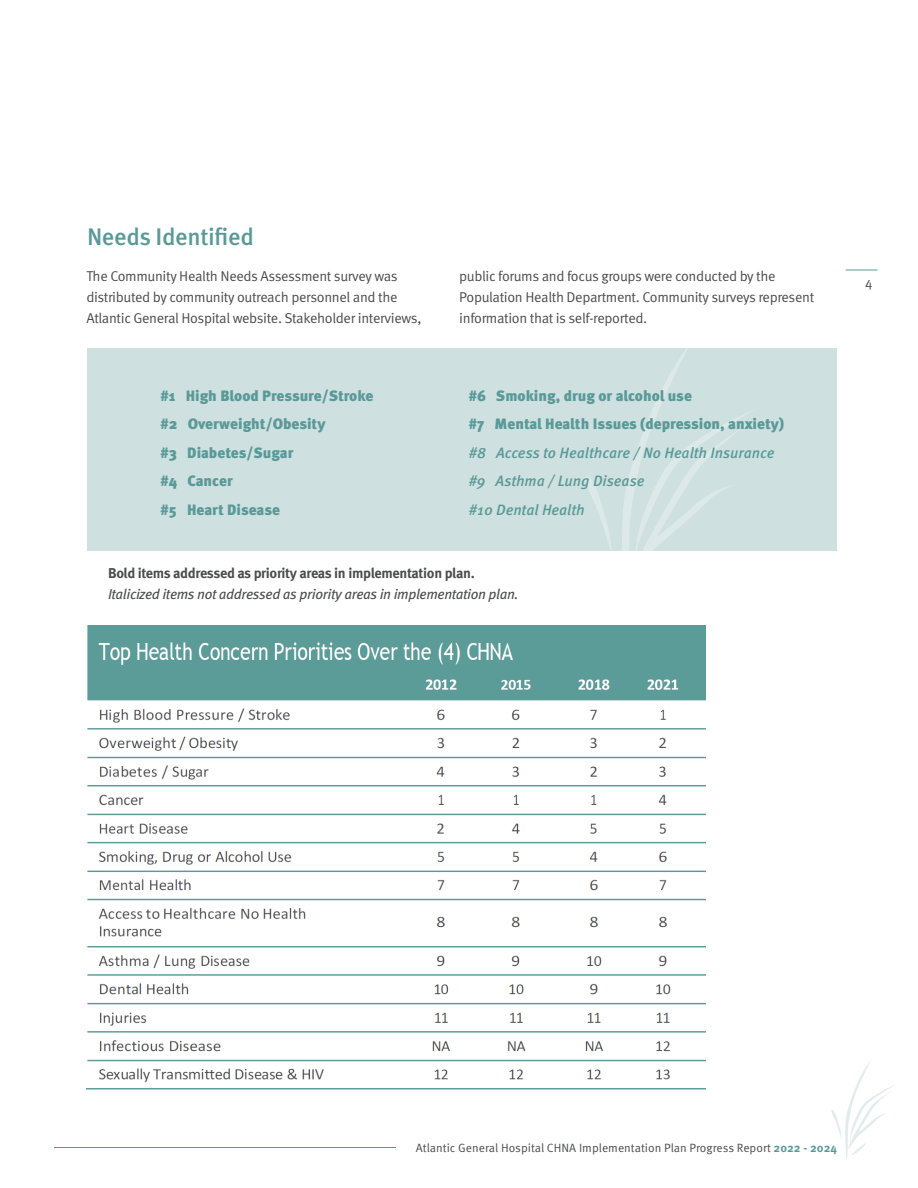
<style>
.page{position:relative;width:918px;height:1188px;background:#fff}
.page>*{position:absolute;margin:0;border:0;box-sizing:border-box;transform-origin:0 0}
.Headline{font:500 24px "Meta OT";letter-spacing:-.015em;color:#599a98}
.Text{font:900 15px "Meta OT";color:#599a98}
.Text-2{font:italic 500 15px "Meta OT";color:#599a98}
.Text-3{font:14.25px/21px "Meta OT Norm";letter-spacing:-.025em;color:#4b4c4d}
.Text-4{font:italic 14.25px/21px "Meta OT";letter-spacing:-.025em;color:#4b4c4d}
.t1{font:13.5px "Meta OT Norm";color:#4b4c4d}
.t2{font:12px "Meta OT Norm";color:#4b4c4d}
.s1{font-weight:700;font-style:normal}
.s2{font-family:"Meta OT";font-weight:700;color:#599a98}
</style>
<div class="page">
<svg style="left:831px;top:1062px;width:63px;height:97px"></svg>
<hr style="left:846px;top:270px;width:32px;height:1px;background:#599a98">
<hr style="left:54px;top:1147px;width:342px;height:1px;background:#599a98">
<div style="left:88px;top:348px;width:749px;height:203px;background:#cee0df"></div>
<svg style="left:585px;top:348px;width:167px;height:203px"></svg>
<img style="left:86px;top:625px;width:620px;height:465px">
<p class="Headline" style="left:87px;top:221px;width:168px">Needs Identified</p>
<p class="Text-3" style="left:86px;top:265px;width:337px">The Community Health Needs Assessment survey was distributed by community outreach personnel and the<br>Atlantic General Hospital website. Stakeholder interviews,</p>
<p class="Text-3" style="left:459px;top:265px;width:357px">public forums and focus groups were conducted by the<br>Population Health Department. Community surveys represent information that is self-reported.</p>
<p class="Text" style="left:161px;top:386px;width:214px">#1 High Blood Pressure/Stroke</p>
<p class="Text" style="left:161px;top:415px;width:166px">#2 Overweight/Obesity</p>
<p class="Text" style="left:161px;top:443px;width:134px">#3 Diabetes/Sugar</p>
<p class="Text" style="left:161px;top:472px;width:74px">#4 Cancer</p>
<p class="Text" style="left:161px;top:500px;width:121px">#5 Heart Disease</p>
<p class="Text" style="left:469px;top:386px;width:225px">#6 Smoking, drug or alcohol use</p>
<p class="Text" style="left:469px;top:415px;width:317px">#7 Mental Health Issues (depression, anxiety)</p>
<p class="Text-2" style="left:469px;top:443px;width:307px">#8 Access to Healthcare / No Health Insurance</p>
<p class="Text-2" style="left:469px;top:472px;width:177px">#9 Asthma / Lung Disease</p>
<p class="Text-2" style="left:469px;top:500px;width:117px">#10 Dental Health</p>
<p class="Text-4" style="left:108px;top:562px;width:412px"><span class="s1">Bold items addressed as priority areas in implementation plan.<br></span>Italicized items not addressed as priority areas in implementation plan.</p>
<p class="t1" style="left:865px;top:274px;width:9px">4</p>
<p class="t2" style="left:416px;top:1140px;width:423px">Atlantic General Hospital CHNA Implementation Plan Progress Report <span class="s2">2022 - 2024</span></p>
</div>
